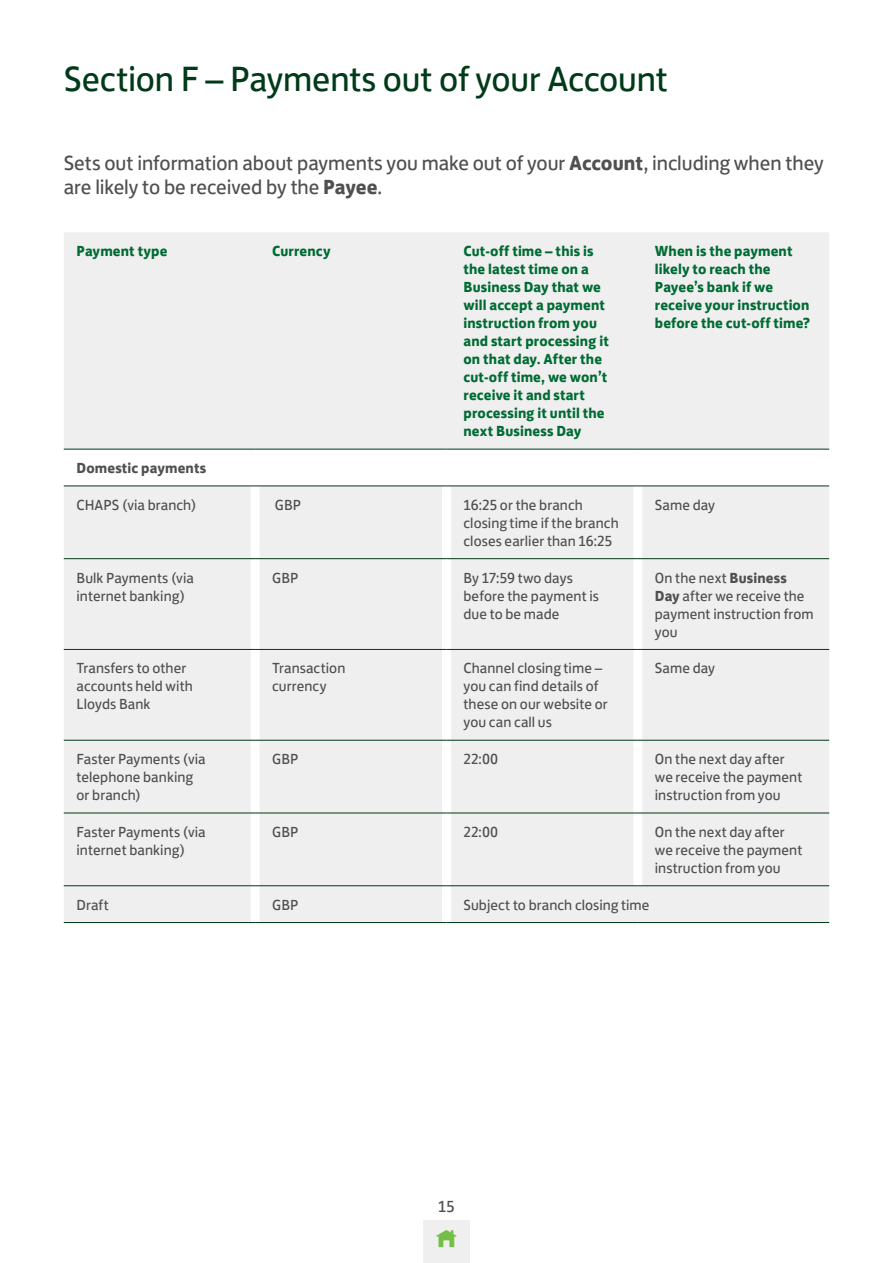
<style>
.page{position:relative;width:893px;height:1263px;background:#fff}
.page>*{position:absolute;margin:0;border:0;box-sizing:border-box;transform-origin:0 0}
.Header__Secondary{font:36px "Lloyds Bank Jack";letter-spacing:-.005em;color:#003a18}
.Intro{font:21px/24px "Lloyds Bank Jack";letter-spacing:-.005em;color:#505052}
.t1{font:16.5px "Lloyds Bank Jack";color:#505052}
.Body_Table{font:15px/18px "Lloyds Bank Jack";letter-spacing:.005em;color:#505052}
.Body_Table-2{font:700 15px/18px "Lloyds Bank Jack";letter-spacing:.01em;color:#006b32}
.Body_Table-3{font:700 15px "Lloyds Bank Jack";letter-spacing:.01em;color:#505052}
.s1{font-weight:700}
</style>
<div class="page">
<div style="left:64px;top:232px;width:765px;height:690px;background:#efeff0"></div>
<div style="left:64px;top:449px;width:765px;height:37px;background:#fff"></div>
<div style="left:251px;top:486px;width:9px;height:72px;background:#fff"></div>
<div style="left:251px;top:559px;width:9px;height:90px;background:#fff"></div>
<div style="left:251px;top:650px;width:9px;height:90px;background:#fff"></div>
<div style="left:442px;top:650px;width:9px;height:90px;background:#fff"></div>
<div style="left:251px;top:741px;width:9px;height:72px;background:#fff"></div>
<div style="left:251px;top:813px;width:9px;height:72px;background:#fff"></div>
<div style="left:251px;top:886px;width:9px;height:36px;background:#fff"></div>
<div style="left:442px;top:486px;width:9px;height:72px;background:#fff"></div>
<div style="left:633px;top:486px;width:9px;height:72px;background:#fff"></div>
<div style="left:442px;top:559px;width:9px;height:90px;background:#fff"></div>
<div style="left:633px;top:559px;width:9px;height:90px;background:#fff"></div>
<div style="left:633px;top:650px;width:9px;height:90px;background:#fff"></div>
<div style="left:442px;top:741px;width:9px;height:72px;background:#fff"></div>
<div style="left:633px;top:741px;width:9px;height:72px;background:#fff"></div>
<div style="left:442px;top:813px;width:9px;height:72px;background:#fff"></div>
<div style="left:633px;top:813px;width:9px;height:72px;background:#fff"></div>
<div style="left:442px;top:886px;width:9px;height:36px;background:#fff"></div>
<hr style="left:64px;top:449px;width:191px;height:1px;background:#003a18">
<hr style="left:255px;top:449px;width:191px;height:1px;background:#003a18">
<hr style="left:446px;top:449px;width:192px;height:1px;background:#003a18">
<hr style="left:638px;top:449px;width:191px;height:1px;background:#003a18">
<hr style="left:64px;top:485px;width:191px;height:1px;background:#003a18">
<hr style="left:255px;top:485px;width:191px;height:1px;background:#003a18">
<hr style="left:446px;top:485px;width:192px;height:1px;background:#003a18">
<hr style="left:638px;top:485px;width:191px;height:1px;background:#003a18">
<hr style="left:64px;top:558px;width:191px;height:1px;background:#003a18">
<hr style="left:255px;top:558px;width:191px;height:1px;background:#003a18">
<hr style="left:446px;top:558px;width:192px;height:1px;background:#003a18">
<hr style="left:638px;top:558px;width:191px;height:1px;background:#003a18">
<hr style="left:64px;top:649px;width:191px;height:1px;background:#003a18">
<hr style="left:255px;top:649px;width:191px;height:1px;background:#003a18">
<hr style="left:446px;top:649px;width:192px;height:1px;background:#003a18">
<hr style="left:638px;top:649px;width:191px;height:1px;background:#003a18">
<hr style="left:64px;top:740px;width:191px;height:1px;background:#003a18">
<hr style="left:255px;top:740px;width:191px;height:1px;background:#003a18">
<hr style="left:446px;top:740px;width:192px;height:1px;background:#003a18">
<hr style="left:638px;top:740px;width:191px;height:1px;background:#003a18">
<hr style="left:64px;top:813px;width:191px;height:1px;background:#003a18">
<hr style="left:255px;top:813px;width:191px;height:1px;background:#003a18">
<hr style="left:446px;top:813px;width:192px;height:1px;background:#003a18">
<hr style="left:638px;top:813px;width:191px;height:1px;background:#003a18">
<hr style="left:64px;top:885px;width:191px;height:1px;background:#003a18">
<hr style="left:255px;top:885px;width:191px;height:1px;background:#003a18">
<hr style="left:446px;top:885px;width:192px;height:1px;background:#003a18">
<hr style="left:638px;top:885px;width:191px;height:1px;background:#003a18">
<hr style="left:64px;top:922px;width:191px;height:1px;background:#003a18">
<hr style="left:255px;top:922px;width:191px;height:1px;background:#003a18">
<hr style="left:446px;top:922px;width:192px;height:1px;background:#003a18">
<hr style="left:638px;top:922px;width:191px;height:1px;background:#003a18">
<div style="left:423px;top:1220px;width:47px;height:43px;background:#efeff0"></div>
<p class="Header__Secondary" style="left:64px;top:50px;width:606px">Section F – Payments out of your Account</p>
<p class="Intro" style="left:64px;top:149px;width:761px">Sets out information about payments you make out of your <span class="s1">Account</span>, including when they are likely to be received by the <span class="s1">Payee</span>.</p>
<p class="Body_Table-2" style="left:77px;top:241px;width:92px">Payment type</p>
<p class="Body_Table-2" style="left:272px;top:241px;width:60px">Currency</p>
<p class="Body_Table-2" style="left:463px;top:241px;width:147px">Cut-off time – this is the latest time on a<br>Business Day that we will accept a payment instruction from you and start processing it on that day. After the cut-off time, we won’t receive it and start processing it until the next Business Day</p>
<p class="Body_Table-2" style="left:655px;top:241px;width:157px">When is the payment likely to reach the<br>Payee’s bank if we receive your instruction before the cut-off time?</p>
<p class="Body_Table-3" style="left:77px;top:455px;width:131px">Domestic payments</p>
<p class="Body_Table" style="left:77px;top:495px;width:121px">CHAPS (via branch)</p>
<p class="Body_Table" style="left:275px;top:495px;width:28px">GBP</p>
<p class="Body_Table" style="left:463px;top:495px;width:157px">16:25 or the branch closing time if the branch closes earlier than 16:25</p>
<p class="Body_Table" style="left:655px;top:495px;width:62px">Same day</p>
<p class="Body_Table" style="left:77px;top:567px;width:119px">Bulk Payments (via internet banking)</p>
<p class="Body_Table" style="left:272px;top:567px;width:28px">GBP</p>
<p class="Body_Table" style="left:463px;top:567px;width:137px">By 17:59 two days before the payment is due to be made</p>
<p class="Body_Table" style="left:655px;top:567px;width:160px">On the next <span class="s1">Business<br>Day</span> after we receive the payment instruction from you</p>
<p class="Body_Table" style="left:77px;top:658px;width:118px">Transfers to other accounts held with<br>Lloyds Bank</p>
<p class="Body_Table" style="left:272px;top:658px;width:75px">Transaction currency</p>
<p class="Body_Table" style="left:463px;top:658px;width:146px">Channel closing time – you can find details of these on our website or you can call us</p>
<p class="Body_Table" style="left:655px;top:658px;width:62px">Same day</p>
<p class="Body_Table" style="left:77px;top:749px;width:131px">Faster Payments (via telephone banking or branch)</p>
<p class="Body_Table" style="left:272px;top:749px;width:28px">GBP</p>
<p class="Body_Table" style="left:463px;top:749px;width:36px">22:00</p>
<p class="Body_Table" style="left:655px;top:749px;width:149px">On the next day after we receive the payment instruction from you</p>
<p class="Body_Table" style="left:77px;top:822px;width:131px">Faster Payments (via internet banking)</p>
<p class="Body_Table" style="left:272px;top:822px;width:28px">GBP</p>
<p class="Body_Table" style="left:463px;top:822px;width:36px">22:00</p>
<p class="Body_Table" style="left:655px;top:822px;width:149px">On the next day after we receive the payment instruction from you</p>
<p class="Body_Table" style="left:77px;top:894px;width:34px">Draft</p>
<p class="Body_Table" style="left:272px;top:894px;width:28px">GBP</p>
<p class="Body_Table" style="left:463px;top:894px;width:188px">Subject to branch closing time</p>
<p class="t1" style="left:438px;top:1193px;width:18px">15</p>
</div>
